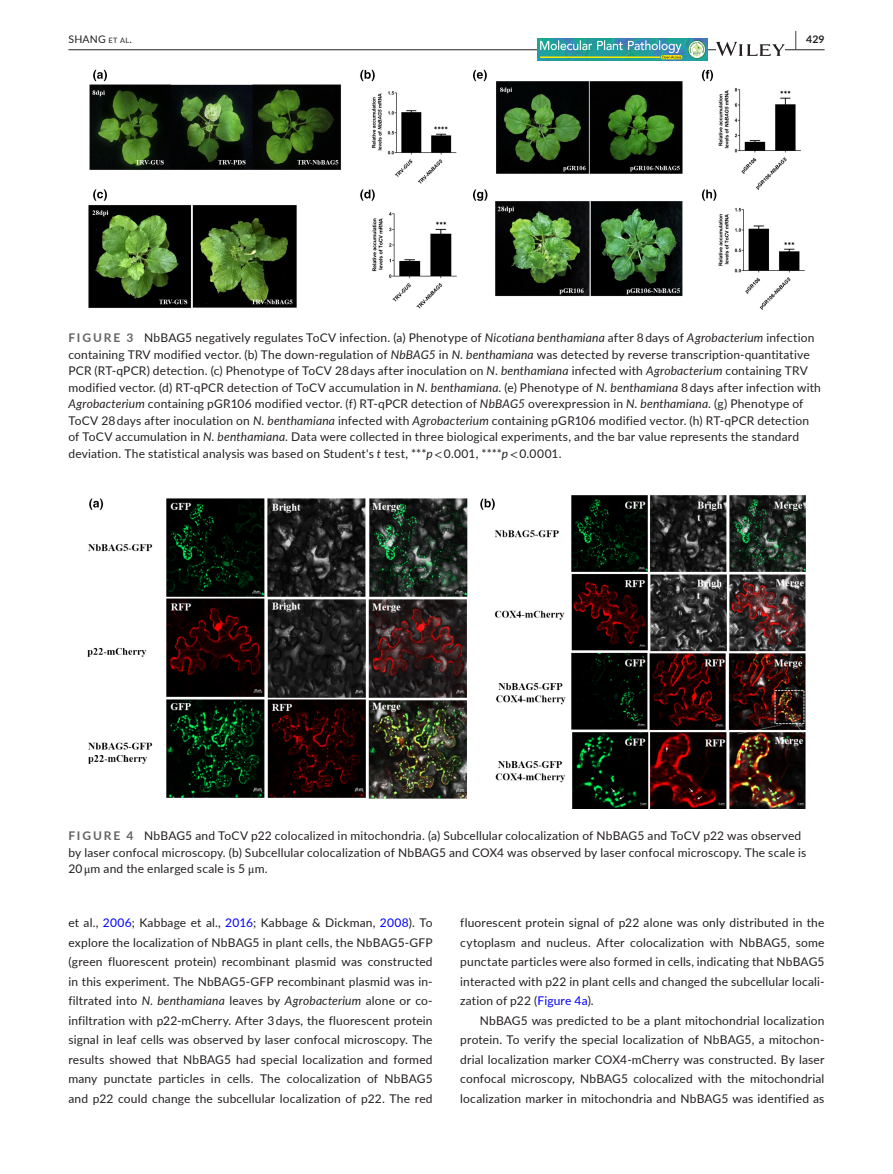
<style>
.page{position:relative;width:893px;height:1174px;background:#fff}
.page>*{position:absolute;margin:0;border:0;box-sizing:border-box;transform-origin:0 0}
.t1{font:12px/19.5px "Lato";letter-spacing:.015em;color:#231f20;text-align:justify}
.t2{font:10.5px "Lato";letter-spacing:.025em;color:#231f20}
.t3{font:700 10.5px "Lato";color:#231f20}
.s1{font-size:7.35px}
.s2{font-size:19.5px}
.s3{font-weight:700;color:#636366}
.s4{font-style:italic}
.s5{font-family:"STIX"}
.s6{color:#00f}
</style>
<div class="page">
<hr style="left:68px;top:49px;width:756px;height:1px;background:#231f20">
<img style="left:537px;top:38px;width:171px;height:22px">
<svg style="left:716px;top:42px;width:69px;height:14px"></svg>
<img style="left:88px;top:69px;width:717px;height:241px">
<img style="left:87px;top:495px;width:719px;height:313px">
<p class="t2" style="left:68px;top:31px;width:65px">SHANG <span class="s1">et al</span>.</p>
<p class="t3" style="left:795px;top:31px;width:31px"><span class="s2">|</span> 429</p>
<p class="t1" style="left:68px;top:329px;width:754px;line-height:16.5px;text-align:left"><span class="s3">FIGURE 3</span> NbBAG5 negatively regulates ToCV infection. (a) Phenotype of <span class="s4">Nicotiana benthamiana</span> after 8 days of <span class="s4">Agrobacterium</span> infection containing TRV modified vector. (b) The down-regulation of <span class="s4">NbBAG5</span> in <span class="s4">N. benthamiana</span> was detected by reverse transcription-quantitative PCR (RT-qPCR) detection. (c) Phenotype of ToCV 28 days after inoculation on <span class="s4">N. benthamiana</span> infected with <span class="s4">Agrobacterium</span> containing TRV modified vector. (d) RT-qPCR detection of ToCV accumulation in <span class="s4">N. benthamiana</span>. (e) Phenotype of <span class="s4">N. benthamiana</span> 8 days after infection with <span class="s4">Agrobacterium</span> containing pGR106 modified vector. (f) RT-qPCR detection of <span class="s4">NbBAG5</span> overexpression in <span class="s4">N. benthamiana</span>. (g) Phenotype of ToCV 28 days after inoculation on <span class="s4">N. benthamiana</span> infected with <span class="s4">Agrobacterium</span> containing pGR106 modified vector. (h) RT-qPCR detection of ToCV accumulation in <span class="s4">N. benthamiana</span>. Data were collected in three biological experiments, and the bar value represents the standard deviation. The statistical analysis was based on Student's <span class="s4">t</span> test, ***<span class="s4">p</span><span class="s5">&lt;</span> 0.001, ****<span class="s4">p</span><span class="s5">&lt;</span> 0.0001.</p>
<p class="t1" style="left:68px;top:827px;width:739px;line-height:16.5px;text-align:left"><span class="s3">FIGURE 4</span> NbBAG5 and ToCV p22 colocalized in mitochondria. (a) Subcellular colocalization of NbBAG5 and ToCV p22 was observed by laser confocal microscopy. (b) Subcellular colocalization of NbBAG5 and COX4 was observed by laser confocal microscopy. The scale is<br>20 <span class="s5">μ</span>m and the enlarged scale is 5 <span class="s5">μ</span>m.</p>
<p class="t1" style="left:68px;top:912px;width:366px">et al., <span class="s6">2006</span>; Kabbage et al., <span class="s6">2016</span>; Kabbage &amp; Dickman, <span class="s6">2008</span>). To explore the localization of NbBAG5 in plant cells, the NbBAG5-GFP (green fluorescent protein) recombinant plasmid was constructed in this experiment. The NbBAG5-GFP recombinant plasmid was in&shy;filtrated into <span class="s4">N. benthamiana</span> leaves by <span class="s4">Agrobacterium</span> alone or co&shy;infiltration with p22-mCherry. After 3 days, the fluorescent protein signal in leaf cells was observed by laser confocal microscopy. The results showed that NbBAG5 had special localization and formed many punctate particles in cells. The colocalization of NbBAG5 and p22 could change the subcellular localization of p22. The red</p>
<p class="t1" style="left:460px;top:912px;width:366px">fluorescent protein signal of p22 alone was only distributed in the cytoplasm and nucleus. After colocalization with NbBAG5, some punctate particles were also formed in cells, indicating that NbBAG5 interacted with p22 in plant cells and changed the subcellular locali&shy;zation of p22 (<span class="s6">Figure 4a</span>).</p>
<p class="t1" style="left:460px;top:1010px;width:366px;text-indent:20px">NbBAG5 was predicted to be a plant mitochondrial localization protein. To verify the special localization of NbBAG5, a mitochon&shy;drial localization marker COX4-mCherry was constructed. By laser confocal microscopy, NbBAG5 colocalized with the mitochondrial localization marker in mitochondria and NbBAG5 was identified as</p>
</div>
